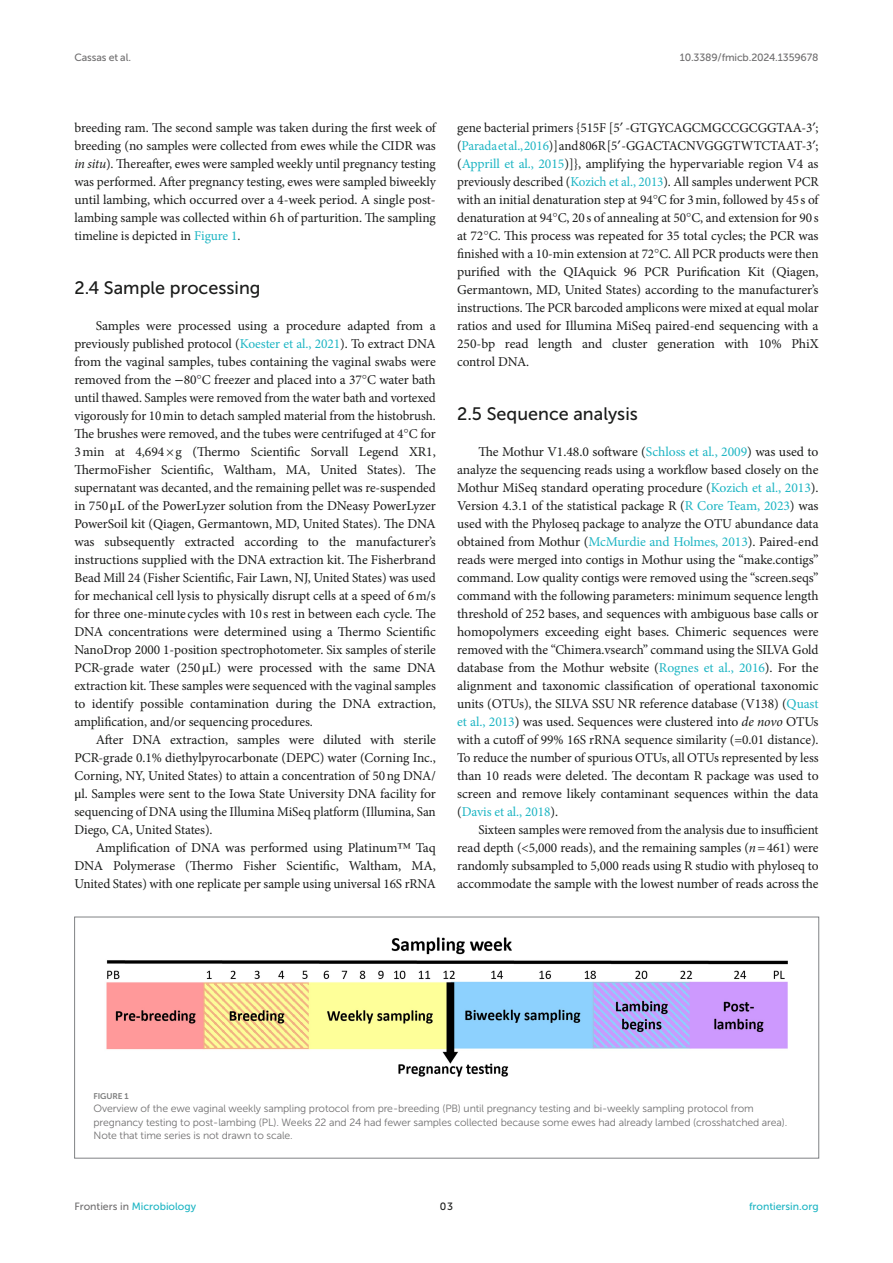
<style>
.page{position:relative;width:893px;height:1263px;background:#fff}
.page>*{position:absolute;margin:0;border:0;box-sizing:border-box;transform-origin:0 0}
.HEAD_2{font:18px "Museo Sans 500";color:#1b1c1b}
.TEXT_FLUSH{font:13.5px/18px "Minion Pro";letter-spacing:-.005em;color:#1b1c1b;text-align:justify}
.TEXT{font:13.5px/18px "Minion Pro";letter-spacing:-.005em;color:#1b1c1b;text-align:justify}
.FIG_LEG{font:10.5px/13.5px "Museo Sans 300";letter-spacing:-.01em;color:#706f70}
.t1{font:10.5px "Museo Sans 500";color:#1db5c3}
.t2{font:10.5px "Museo Sans 500";letter-spacing:-.015em;color:#706f70}
.t3{font:10.5px "Museo Sans 500";color:#1b1c1b}
.FIG_HD{font:8.25px "Museo Sans 700";letter-spacing:-.01em;color:#7e7f7f}
.s1{font-style:italic}
.s2{color:#1db5c3}
.s3{font-family:"STIX General"}
.s4{font-family:"STIX"}
.s5{font-family:"Gentium Plus"}
.s6{color:#706f70}
</style>
<div class="page">
<img style="left:106px;top:937px;width:682px;height:140px">
<p class="t2" style="left:74px;top:51px;width:58px">Cassas et al.</p>
<p class="t2" style="left:680px;top:51px;width:140px">10.3389/fmicb.2024.1359678</p>
<p class="TEXT" style="left:74px;top:119px;width:363px">breeding ram. The second sample was taken during the first week of breeding (no samples were collected from ewes while the CIDR was <span class="s1">in situ</span>). Thereafter, ewes were sampled weekly until pregnancy testing was performed. After pregnancy testing, ewes were sampled biweekly until lambing, which occurred over a 4-week period. A single post&shy;lambing sample was collected within 6h of parturition. The sampling timeline is depicted in <span class="s2">Figure 1</span>.</p>
<p class="HEAD_2" style="left:74px;top:278px;width:188px">2.4 Sample processing</p>
<p class="TEXT_FLUSH" style="left:74px;top:317px;width:363px;text-indent:21px">Samples were processed using a procedure adapted from a previously published protocol (<span class="s2">Koester et al., 2021</span>). To extract DNA from the vaginal samples, tubes containing the vaginal swabs were removed from the <span class="s3">−</span>80<span class="s4">°</span>C freezer and placed into a 37<span class="s4">°</span>C water bath until thawed. Samples were removed from the water bath and vortexed vigorously for 10min to detach sampled material from the histobrush.<br>The brushes were removed, and the tubes were centrifuged at 4<span class="s4">°</span>C for 3min at 4,694×g (Thermo Scientific Sorvall Legend XR1, ThermoFisher Scientific, Waltham, MA, United States). The supernatant was decanted, and the remaining pellet was re-suspended in 750<span class="s3">μ</span>L of the PowerLyzer solution from the DNeasy PowerLyzer PowerSoil kit (Qiagen, Germantown, MD, United States). The DNA was subsequently extracted according to the manufacturer’s instructions supplied with the DNA extraction kit. The Fisherbrand Bead Mill 24 (Fisher Scientific, Fair Lawn, NJ, United States) was used for mechanical cell lysis to physically disrupt cells at a speed of 6m/s for three one-minute cycles with 10s rest in between each cycle. The DNA concentrations were determined using a Thermo Scientific NanoDrop 2000 1-position spectrophotometer. Six samples of sterile PCR-grade water (250<span class="s3">μ</span>L) were processed with the same DNA extraction kit. These samples were sequenced with the vaginal samples to identify possible contamination during the DNA extraction, amplification, and/or sequencing procedures.</p>
<p class="TEXT" style="left:74px;top:731px;width:363px;text-indent:21px">After DNA extraction, samples were diluted with sterile PCR-grade 0.1% diethylpyrocarbonate (DEPC) water (Corning Inc., Corning, NY, United States) to attain a concentration of 50ng DNA/ <span class="s3">μ</span>l. Samples were sent to the Iowa State University DNA facility for sequencing of DNA using the Illumina MiSeq platform (Illumina, San Diego, CA, United States).</p>
<p class="TEXT" style="left:74px;top:839px;width:363px;text-indent:21px">Amplification of DNA was performed using Platinum<span class="s4">™</span> Taq DNA Polymerase (Thermo Fisher Scientific, Waltham, MA, United States) with one replicate per sample using universal 16S rRNA</p>
<p class="TEXT" style="left:457px;top:119px;width:363px">gene bacterial primers {515F [5<span class="s5">′</span> -GTGYCAGCMGCCGCGGTAA-3<span class="s5">′</span>; (<span class="s2">Parada et al., 2016</span>)] and 806R [5<span class="s5">′</span> -GGACTACNVGGGTWTCTAAT-3<span class="s5">′</span>; (<span class="s2">Apprill et al., 2015</span>)]}, amplifying the hypervariable region V4 as previously described (<span class="s2">Kozich et al., 2013</span>). All samples underwent PCR with an initial denaturation step at 94<span class="s4">°</span>C for 3min, followed by 45s of denaturation at 94<span class="s4">°</span>C, 20s of annealing at 50<span class="s4">°</span>C, and extension for 90s at 72<span class="s4">°</span>C. This process was repeated for 35 total cycles; the PCR was finished with a 10-min extension at 72<span class="s4">°</span>C. All PCR products were then purified with the QIAquick 96 PCR Purification Kit (Qiagen, Germantown, MD, United States) according to the manufacturer’s instructions. The PCR barcoded amplicons were mixed at equal molar ratios and used for Illumina MiSeq paired-end sequencing with a 250-bp read length and cluster generation with 10% PhiX control DNA.</p>
<p class="HEAD_2" style="left:457px;top:404px;width:182px">2.5 Sequence analysis</p>
<p class="TEXT_FLUSH" style="left:457px;top:443px;width:363px;text-indent:21px">The Mothur V1.48.0 software (<span class="s2">Schloss et al., 2009</span>) was used to analyze the sequencing reads using a workflow based closely on the Mothur MiSeq standard operating procedure (<span class="s2">Kozich et al., 2013</span>).<br>Version 4.3.1 of the statistical package R (<span class="s2">R Core Team, 2023</span>) was used with the Phyloseq package to analyze the OTU abundance data obtained from Mothur (<span class="s2">McMurdie and Holmes, 2013</span>). Paired-end reads were merged into contigs in Mothur using the “make.contigs” command. Low quality contigs were removed using the “screen.seqs” command with the following parameters: minimum sequence length threshold of 252 bases, and sequences with ambiguous base calls or homopolymers exceeding eight bases. Chimeric sequences were removed with the “Chimera.vsearch” command using the SILVA Gold database from the Mothur website (<span class="s2">Rognes et al., 2016</span>). For the alignment and taxonomic classification of operational taxonomic units (OTUs), the SILVA SSU NR reference database (V138) (<span class="s2">Quast et al., 2013</span>) was used. Sequences were clustered into <span class="s1">de novo</span> OTUs with a cutoff of 99% 16S rRNA sequence similarity (=0.01 distance).<br>To reduce the number of spurious OTUs, all OTUs represented by less than 10 reads were deleted. The decontam R package was used to screen and remove likely contaminant sequences within the data (<span class="s2">Davis et al., 2018</span>).</p>
<p class="TEXT" style="left:457px;top:821px;width:363px;text-indent:21px">Sixteen samples were removed from the analysis due to insufficient read depth (&lt;5,000 reads), and the remaining samples (<span class="s1">n</span>=461) were randomly subsampled to 5,000 reads using R studio with phyloseq to accommodate the sample with the lowest number of reads across the</p>
<p class="FIG_HD" style="left:94px;top:1091px;width:37px">FIGURE 1</p>
<p class="FIG_LEG" style="left:94px;top:1102px;width:695px">Overview of the ewe vaginal weekly sampling protocol from pre-breeding (PB) until pregnancy testing and bi-weekly sampling protocol from pregnancy testing to post-lambing (PL). Weeks 22 and 24 had fewer samples collected because some ewes had already lambed (crosshatched area).<br>Note that time series is not drawn to scale.</p>
<p class="t1" style="left:74px;top:1200px;width:123px"><span class="s6">Frontiers in</span> Microbiology</p>
<p class="t3" style="left:440px;top:1200px;width:15px">03</p>
<p class="t1" style="left:749px;top:1200px;width:71px">frontiersin.org</p>
</div>
